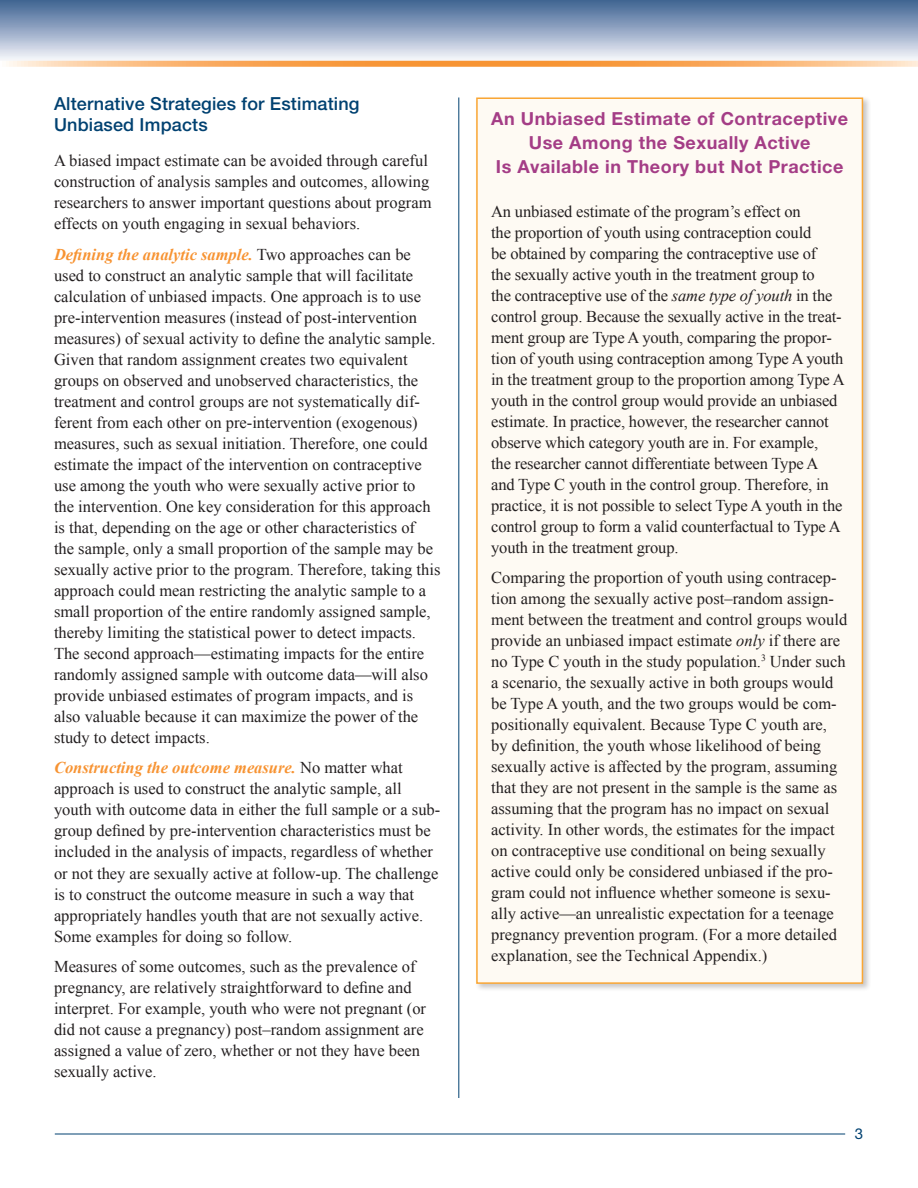
<style>
.page{position:relative;width:918px;height:1188px;background:#fff}
.page>*{position:absolute;margin:0;border:0;box-sizing:border-box;transform-origin:0 0}
.B_Head{font:700 18px/24px "Helvetica Neue LT Std";letter-spacing:.03em;color:#a43d86;text-align:center}
.B_Head-2{font:500 18px/21px "Helvetica Neue LT Std";letter-spacing:.01em;color:#004171}
.Body_text{font:16.5px/21px "Times New Roman";color:#231f20}
.Body_w__bold_first_l{font:16.5px/21px "Times New Roman";color:#231f20}
.t1{font:15px "Helvetica Neue LT Std";color:#004171}
.s1{font-weight:700;font-style:italic;color:#f79332}
.s2{font-style:italic}
</style>
<div class="page">
<hr style="left:55px;top:1134px;width:790px;height:1px;background:#004171">
<div style="left:0;top:0;width:918px;height:63px;background:linear-gradient(to bottom,#3d6394,#fcf8fa)"></div>
<svg style="left:0;top:61px;width:918px;height:6px;background:#f9b26d"></svg>
<hr style="left:459px;top:98px;width:1px;height:1000px;background:#004171">
<div style="left:474px;top:95px;width:397px;height:897px;background:#231f20;opacity:.25"></div>
<div style="left:477px;top:98px;width:385px;height:885px;background:#fefaf3"></div>
<div style="left:476px;top:98px;width:387px;height:886px;border:2px solid #faa633"></div>
<p class="B_Head-2" style="left:54px;top:93px;width:307px">Alternative Strategies for Estimating<br>Unbiased Impacts</p>
<p class="Body_text" style="left:54px;top:150px;width:379px">A biased impact estimate can be avoided through careful construction of analysis samples and outcomes, allowing researchers to answer important questions about program effects on youth engaging in sexual behaviors.</p>
<p class="Body_w__bold_first_l" style="left:54px;top:243px;width:388px"><span class="s1">Defining the analytic sample.</span> Two approaches can be used to construct an analytic sample that will facilitate calculation of unbiased impacts. One approach is to use pre-intervention measures (instead of post-intervention measures) of sexual activity to define the analytic sample.<br>Given that random assignment creates two equivalent groups on observed and unobserved characteristics, the treatment and control groups are not systematically dif&shy;ferent from each other on pre-intervention (exogenous) measures, such as sexual initiation. Therefore, one could estimate the impact of the intervention on contraceptive use among the youth who were sexually active prior to<br>the intervention. One key consideration for this approach is that, depending on the age or other characteristics of<br>the sample, only a small proportion of the sample may be sexually active prior to the program. Therefore, taking this approach could mean restricting the analytic sample to a small proportion of the entire randomly assigned sample, thereby limiting the statistical power to detect impacts.<br>The second approach—estimating impacts for the entire randomly assigned sample with outcome data—will also provide unbiased estimates of program impacts, and is also valuable because it can maximize the power of the study to detect impacts.</p>
<p class="Body_w__bold_first_l" style="left:54px;top:757px;width:388px"><span class="s1">Constructing the outcome measure.</span> No matter what approach is used to construct the analytic sample, all youth with outcome data in either the full sample or a sub&shy;group defined by pre-intervention characteristics must be included in the analysis of impacts, regardless of whether or not they are sexually active at follow-up. The challenge is to construct the outcome measure in such a way that appropriately handles youth that are not sexually active.<br>Some examples for doing so follow.</p>
<p class="Body_text" style="left:54px;top:955px;width:374px">Measures of some outcomes, such as the prevalence of pregnancy, are relatively straightforward to define and interpret. For example, youth who were not pregnant (or did not cause a pregnancy) post–random assignment are assigned a value of zero, whether or not they have been sexually active.</p>
<p class="B_Head" style="left:491px;top:107px;width:358px">An Unbiased Estimate of Contraceptive<br>Use Among the Sexually Active<br>Is Available in Theory but Not Practice</p>
<p class="Body_text" style="left:491px;top:201px;width:355px">An unbiased estimate of the program’s effect on<br>the proportion of youth using contraception could<br>be obtained by comparing the contraceptive use of<br>the sexually active youth in the treatment group to<br>the contraceptive use of the <span class="s2">same type of youth</span> in the control group. Because the sexually active in the treat&shy;ment group are Type A youth, comparing the propor&shy;tion of youth using contraception among Type A youth in the treatment group to the proportion among Type A youth in the control group would provide an unbiased estimate. In practice, however, the researcher cannot observe which category youth are in. For example,<br>the researcher cannot differentiate between Type A and Type C youth in the control group. Therefore, in practice, it is not possible to select Type A youth in the control group to form a valid counterfactual to Type A youth in the treatment group.</p>
<p class="Body_text" style="left:491px;top:567px;width:358px">Comparing the proportion of youth using contracep&shy;tion among the sexually active post–random assign&shy;ment between the treatment and control groups would provide an unbiased impact estimate <span class="s2">only</span> if there are no Type C youth in the study population.<sup>3</sup> Under such a scenario, the sexually active in both groups would be Type A youth, and the two groups would be com&shy;positionally equivalent. Because Type C youth are, by definition, the youth whose likelihood of being sexually active is affected by the program, assuming that they are not present in the sample is the same as assuming that the program has no impact on sexual activity. In other words, the estimates for the impact on contraceptive use conditional on being sexually active could only be considered unbiased if the pro&shy;gram could not influence whether someone is sexu&shy;ally active—an unrealistic expectation for a teenage pregnancy prevention program. (For a more detailed explanation, see the Technical Appendix.)</p>
<p class="t1" style="left:855px;top:1125px;width:10px">3</p>
</div>
